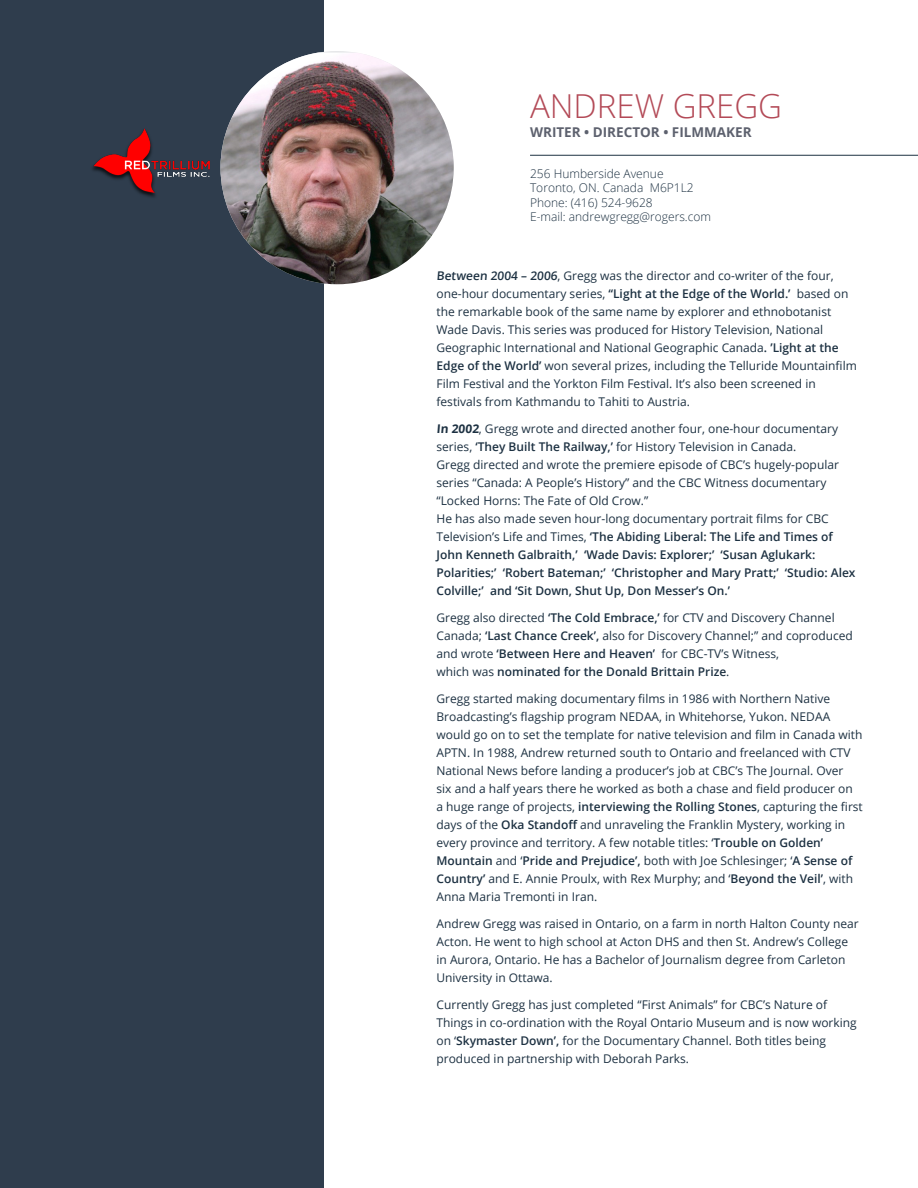
<style>
.page{position:relative;width:918px;height:1188px;background:#fff}
.page>*{position:absolute;margin:0;border:0;box-sizing:border-box;transform-origin:0 0}
.t1{font:300 33px "Open Sans";color:#b34a57}
.t2{font:700 13.5px "Open Sans";color:#5d616e}
.t3{font:12px/18px "Open Sans";color:#1d3142}
.t4{font:300 12px/14.4px "Open Sans";color:#1d3142}
.s1{font-weight:600}
.s2{font-weight:700}
</style>
<div class="page">
<div style="left:0;top:0;width:324px;height:1188px;background:#2f3d4d"></div>
<img style="left:220px;top:53px;width:234px;height:231px">
<img style="left:92px;top:128px;width:118px;height:69px">
<hr style="left:530px;top:155px;width:388px;height:1px;background:#1d3142">
<h1 class="t1" style="left:530px;top:84px;width:254px">ANDREW GREGG</h1>
<p class="t2" style="left:530px;top:123px;width:223px">WRITER • DIRECTOR • FILMMAKER</p>
<p class="t4" style="left:530px;top:166px;width:183px">256 Humberside Avenue<br>Toronto, ON. Canada M6P1L2<br>Phone: (416) 524-9628<br>E-mail: andrewgregg@rogers.com</p>
<p class="t3" style="left:436px;top:266px;width:422px"><span class="s1">Between 2004 – 2006</span>, Gregg was the director and co-writer of the four, one-hour documentary series, <span class="s1">‘‘Light at the Edge of the World.’</span> based on the remarkable book of the same name by explorer and ethnobotanist Wade Davis. This series was produced for History Television, National Geographic International and National Geographic Canada<span class="s1">. ’Light at the Edge of the World’</span> won several prizes, including the Telluride Mountainfilm Film Festival and the Yorkton Film Festival. It’s also been screened in festivals from Kathmandu to Tahiti to Austria.</p>
<p class="t3" style="left:436px;top:419px;width:421px"><span class="s2">In 2002</span>, Gregg wrote and directed another four, one-hour documentary series, <span class="s1">‘They Built The Railway,’</span> for History Television in Canada.<br>Gregg directed and wrote the premiere episode of CBC’s hugely-popular series “Canada: A People’s History” and the CBC Witness documentary “Locked Horns: The Fate of Old Crow.”<br>He has also made seven hour-long documentary portrait films for CBC Television’s Life and Times, <span class="s1">‘The Abiding Liberal: The Life and Times of John Kenneth Galbraith,’ ‘Wade Davis: Explorer;’ ‘Susan Aglukark:<br>Polarities;’ ‘Robert Bateman;’ ‘Christopher and Mary Pratt;’ ‘Studio: Alex Colville;’ and ‘Sit Down, Shut Up, Don Messer’s On.’</span></p>
<p class="t3" style="left:437px;top:608px;width:418px">Gregg also directed <span class="s1">‘The Cold Embrace,’</span> for CTV and Discovery Channel Canada; <span class="s1">‘Last Chance Creek’,</span> also for Discovery Channel;” and coproduced and wrote <span class="s1">‘Between Here and Heaven’</span> for CBC-TV’s Witness,<br>which was <span class="s1">nominated for the Donald Brittain Prize</span>.</p>
<p class="t3" style="left:437px;top:689px;width:428px">Gregg started making documentary films in 1986 with Northern Native Broadcasting’s flagship program NEDAA, in Whitehorse, Yukon. NEDAA would go on to set the template for native television and film in Canada with APTN. In 1988, Andrew returned south to Ontario and freelanced with CTV National News before landing a producer’s job at CBC’s The Journal. Over<br>six and a half years there he worked as both a chase and field producer on<br>a huge range of projects, <span class="s1">interviewing the Rolling Stones</span>, capturing the first days of the <span class="s1">Oka Standoff</span> and unraveling the Franklin Mystery, working in every province and territory. A few notable titles: ‘<span class="s1">Trouble on Golden’ Mountain</span> and ‘<span class="s1">Pride and Prejudice’,</span> both with Joe Schlesinger; ‘<span class="s1">A Sense of Country’</span> and E. Annie Proulx, with Rex Murphy; and ‘<span class="s1">Beyond the Veil’</span>, with Anna Maria Tremonti in Iran.</p>
<p class="t3" style="left:437px;top:914px;width:424px">Andrew Gregg was raised in Ontario, on a farm in north Halton County near Acton. He went to high school at Acton DHS and then St. Andrew’s College in Aurora, Ontario. He has a Bachelor of Journalism degree from Carleton University in Ottawa.</p>
<p class="t3" style="left:436px;top:995px;width:422px">Currently Gregg has just completed “First Animals” for CBC’s Nature of Things in co-ordination with the Royal Ontario Museum and is now working on ‘<span class="s1">Skymaster Down’,</span> for the Documentary Channel. Both titles being produced in partnership with Deborah Parks.</p>
</div>
